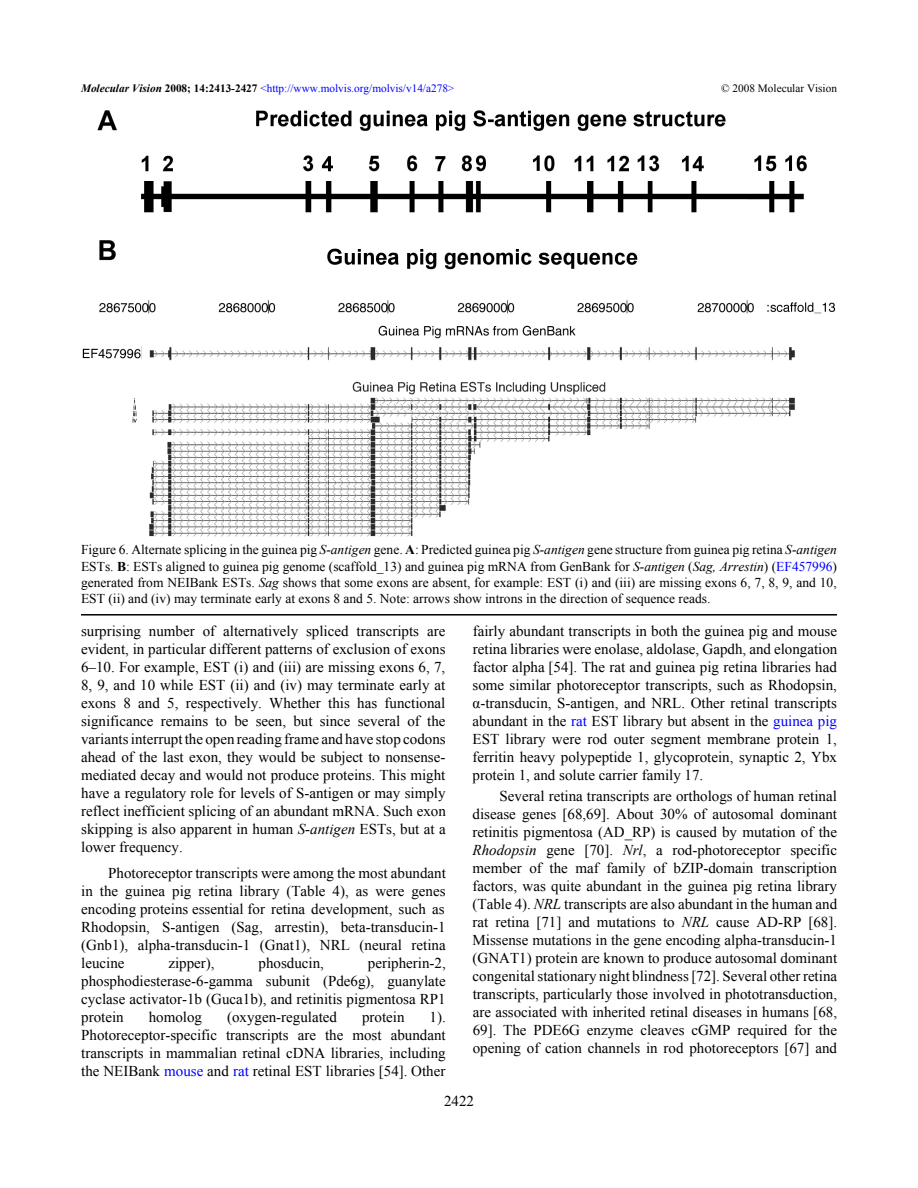
<style>
.page{position:relative;width:918px;height:1188px;background:#fff}
.page>*{position:absolute;margin:0;border:0;box-sizing:border-box;transform-origin:0 0}
.t1{font:15px/18px "Times New Roman";color:#000;text-align:justify}
.t2{font:13.5px/16.2px "Times New Roman";color:#000;text-align:justify}
.t3{font:11.25px "Times New Roman";color:#00f}
.t4{font:11.25px "Times New Roman";color:#000}
.s1{font-weight:700;font-style:italic;color:#000}
.s2{font-weight:700;color:#000}
.s3{font-style:italic}
.s4{font-weight:700}
.s5{color:#00f}
</style>
<div class="page">
<img style="left:82px;top:110px;width:754px;height:427px">
<hr style="left:81px;top:614px;width:756px;height:2px;background:#000">
<p class="t3" style="left:81px;top:80px;width:375px"><span class="s1">Molecular Vision</span> <span class="s2">2008; 14:2413-2427</span> &lt;http://www.molvis.org/molvis/v14/a278&gt;</p>
<p class="t4" style="left:721px;top:80px;width:117px">© 2008 Molecular Vision</p>
<p class="t2" style="left:81px;top:542px;width:758px">Figure 6. Alternate splicing in the guinea pig <span class="s3">S-antigen</span> gene. <span class="s4">A</span>: Predicted guinea pig <span class="s3">S-antigen</span> gene structure from guinea pig retina <span class="s3">S-antigen </span>ESTs. <span class="s4">B</span>: ESTs aligned to guinea pig genome (scaffold_13) and guinea pig mRNA from GenBank for <span class="s3">S-antigen</span> (<span class="s3">Sag, Arrestin</span>) (<span class="s5">EF457996</span>) generated from NEIBank ESTs. <span class="s3">Sag</span> shows that some exons are absent, for example: EST (i) and (iii) are missing exons 6, 7, 8, 9, and 10, EST (ii) and (iv) may terminate early at exons 8 and 5. Note: arrows show introns in the direction of sequence reads.</p>
<p class="t1" style="left:81px;top:621px;width:366px">surprising number of alternatively spliced transcripts are evident, in particular different patterns of exclusion of exons 6–10. For example, EST (i) and (iii) are missing exons 6, 7, 8, 9, and 10 while EST (ii) and (iv) may terminate early at exons 8 and 5, respectively. Whether this has functional significance remains to be seen, but since several of the variantsinterrupt the open reading frame and have stop codons ahead of the last exon, they would be subject to nonsense&shy;mediated decay and would not produce proteins. This might have a regulatory role for levels of S-antigen or may simply reflect inefficient splicing of an abundant mRNA. Such exon skipping is also apparent in human <span class="s3">S-antigen</span> ESTs, but at a lower frequency.</p>
<p class="t1" style="left:81px;top:864px;width:366px;text-indent:27px">Photoreceptor transcripts were among the most abundant in the guinea pig retina library (Table 4), as were genes encoding proteins essential for retina development, such as Rhodopsin, S-antigen (Sag, arrestin), beta-transducin-1 (Gnb1), alpha-transducin-1 (Gnat1), NRL (neural retina leucine</p>
<p class="t1" style="left:81px;top:954px;width:366px;text-indent:287px">peripherin-2, phosphodiesterase-6-gamma subunit (Pde6g), guanylate cyclase activator-1b (Guca1b), and retinitis pigmentosa RP1 protein</p>
<p class="t1" style="left:168px;top:954px;width:48px">zipper),</p>
<p class="t1" style="left:259px;top:954px;width:67px">phosducin,</p>
<p class="t1" style="left:81px;top:1008px;width:366px;text-indent:348px">1).<br>Photoreceptor-specific transcripts are the most abundant transcripts in mammalian retinal cDNA libraries, including the NEIBank <span class="s5">mouse</span> and <span class="s5">rat</span> retinal EST libraries [54]. Other</p>
<p class="t1" style="left:149px;top:1008px;width:55px">homolog</p>
<p class="t1" style="left:227px;top:1008px;width:111px">(oxygen-regulated</p>
<p class="t1" style="left:362px;top:1008px;width:44px">protein</p>
<p class="t1" style="left:473px;top:621px;width:366px">fairly abundant transcripts in both the guinea pig and mouse retina libraries were enolase, aldolase, Gapdh, and elongation factor alpha [54]. The rat and guinea pig retina libraries had some similar photoreceptor transcripts, such as Rhodopsin, α-transducin, S-antigen, and NRL. Other retinal transcripts abundant in the <span class="s5">rat</span> EST library but absent in the <span class="s5">guinea pig </span>EST library were rod outer segment membrane protein 1, ferritin heavy polypeptide 1, glycoprotein, synaptic 2, Ybx protein 1, and solute carrier family 17.</p>
<p class="t1" style="left:473px;top:786px;width:366px;text-indent:27px">Several retina transcripts are orthologs of human retinal disease genes [68,69]. About 30% of autosomal dominant retinitis pigmentosa (AD_RP) is caused by mutation of the <span class="s3">Rhodopsin</span> gene [70]. <span class="s3">Nrl</span>, a rod-photoreceptor specific member of the maf family of bZIP-domain transcription factors, was quite abundant in the guinea pig retina library (Table 4). <span class="s3">NRL</span> transcripts are also abundant in the human and rat retina [71] and mutations to <span class="s3">NRL</span> cause AD-RP [68].<br>Missense mutations in the gene encoding alpha-transducin-1 (GNAT1) protein are known to produce autosomal dominant congenital stationary night blindness [72]. Several other retina transcripts, particularly those involved in phototransduction, are associated with inherited retinal diseases in humans [68, 69]. The PDE6G enzyme cleaves cGMP required for the opening of cation channels in rod photoreceptors [67] and</p>
<p class="t1" style="left:444px;top:1092px;width:31px">2422</p>
</div>
